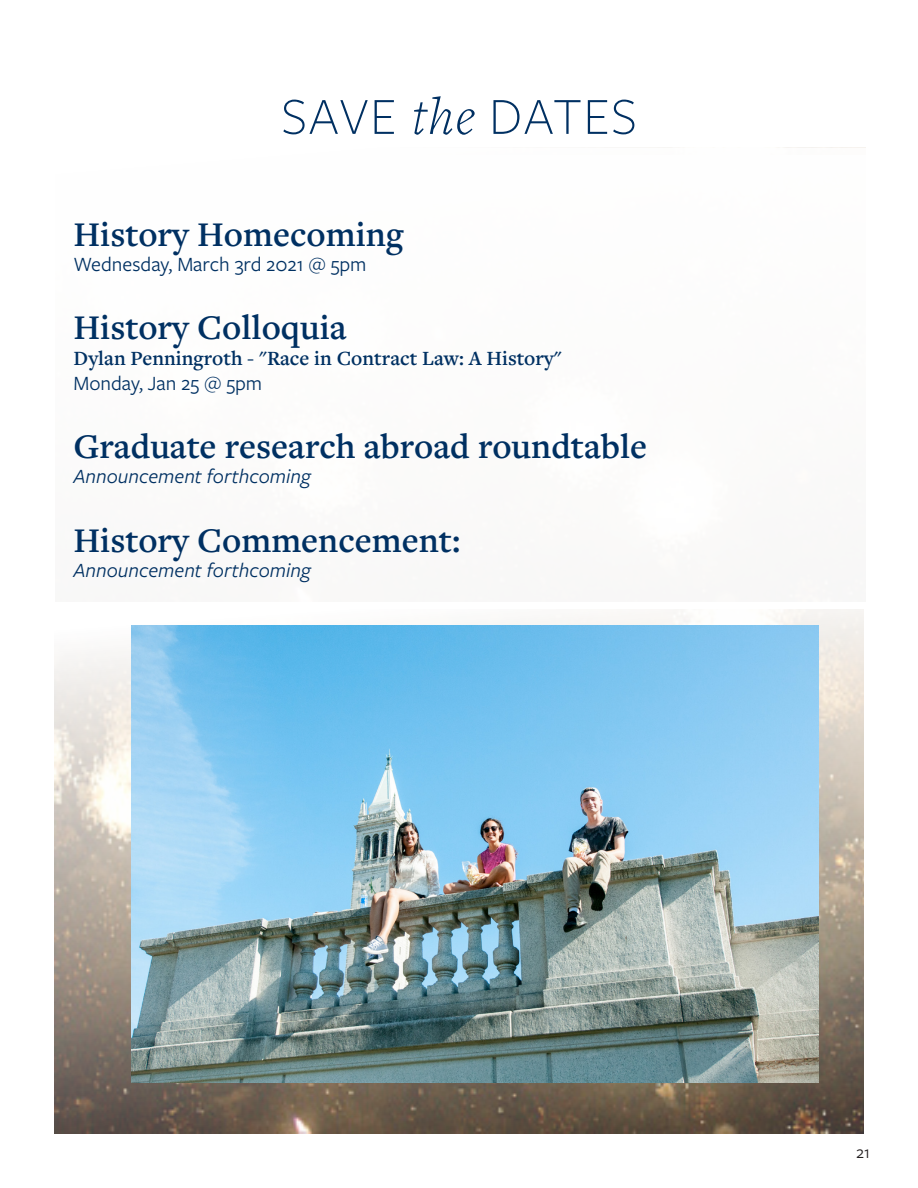
<style>
.page{position:relative;width:918px;height:1188px;background:#fff}
.page>*{position:absolute;margin:0;border:0;box-sizing:border-box;transform-origin:0 0}
.t1{font:300 54px "Freight Sans Pro";letter-spacing:.025em;color:#003062}
.Cal_History_Newslett{font:600 36px "Freight Text Pro";color:#003062}
.Cal_History_Newslett-2{font:italic 21px "Freight Sans Pro";color:#003062}
.Cal_History_Newslett-3{font:600 21px "Freight Text Pro";color:#003062}
.Cal_History_Newslett-4{font:21px "Freight Sans Pro";color:#003062}
.t2{font:18px "Freight Sans Pro";color:#231f20}
.s1{font-family:"Freight Text Pro";font-style:italic}
</style>
<div class="page">
<img style="left:54px;top:609px;width:810px;height:525px">
<img style="left:132px;top:626px;width:687px;height:456px">
<p class="t1" style="left:281px;top:80px;width:357px">SAVE <span class="s1">the</span> DATES</p>
<p class="Cal_History_Newslett" style="left:73px;top:210px;width:331px">History Homecoming</p>
<p class="Cal_History_Newslett-4" style="left:73px;top:250px;width:295px">Wednesday, March 3rd 2021 @ 5pm</p>
<p class="Cal_History_Newslett" style="left:73px;top:304px;width:275px">History Colloquia</p>
<p class="Cal_History_Newslett-3" style="left:73px;top:344px;width:490px">Dylan Penningroth - "Race in Contract Law: A History"</p>
<p class="Cal_History_Newslett-4" style="left:73px;top:369px;width:190px">Monday, Jan 25 @ 5pm</p>
<p class="Cal_History_Newslett" style="left:73px;top:423px;width:575px">Graduate research abroad roundtable</p>
<p class="Cal_History_Newslett-2" style="left:73px;top:463px;width:239px">Announcement forthcoming</p>
<p class="Cal_History_Newslett" style="left:73px;top:516px;width:388px">History Commencement:</p>
<p class="Cal_History_Newslett-2" style="left:73px;top:556px;width:239px">Announcement forthcoming</p>
<p class="t2" style="left:856px;top:1140px;width:15px">21</p>
</div>
